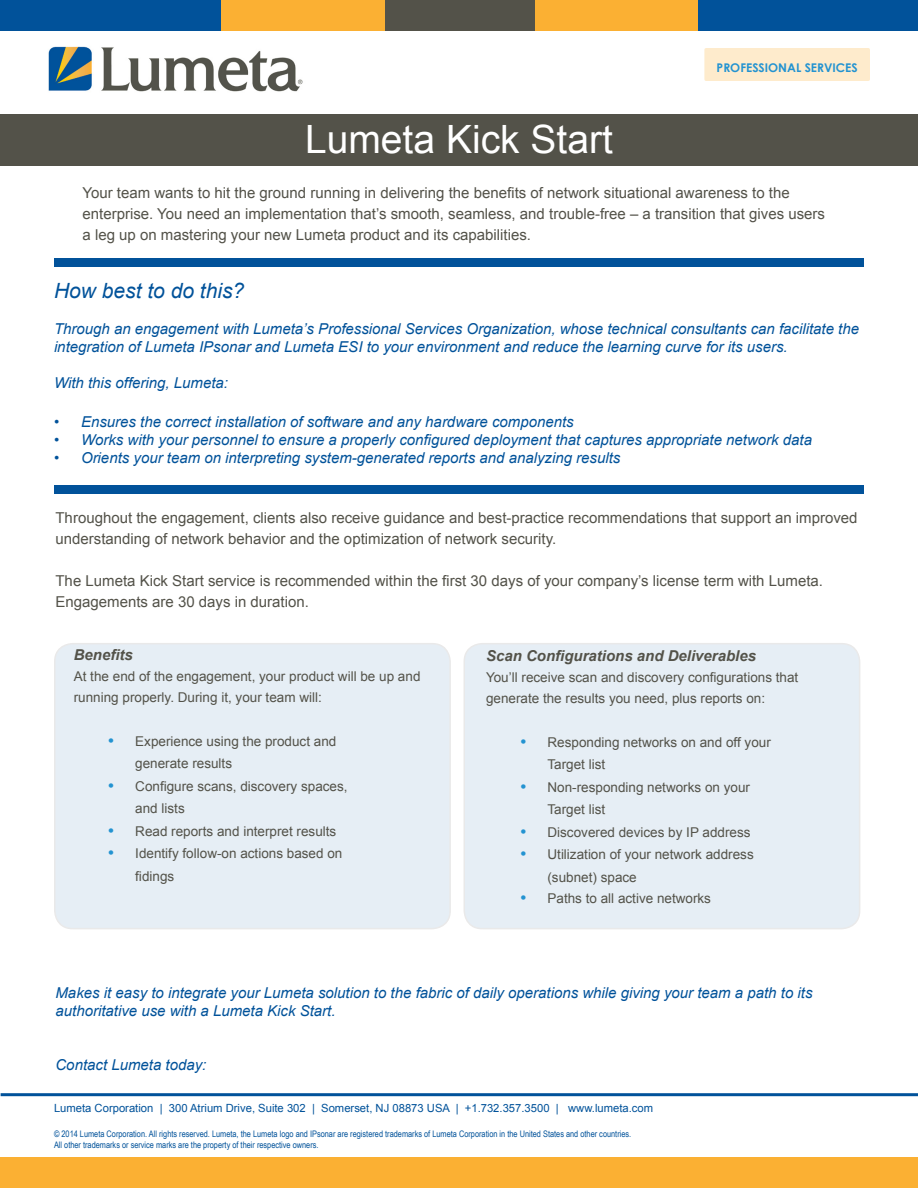
<style>
.page{position:relative;width:918px;height:1188px;background:#fff}
.page>*{position:absolute;margin:0;border:0;box-sizing:border-box;transform-origin:0 0}
.t1{font:39px "Arial";color:#fff}
.t2{font:italic 21px "Arial";color:#01529a}
.t3{font:italic 15px/18px "Arial";color:#01529a}
.t4{font:15px/21px "Arial";color:#535249}
.t5{font:italic 700 15px "Arial";color:#535249}
.t6{font:13.5px/22.5px "Arial";color:#535249}
.t7{font:700 12px "Century Gothic";color:#2393d1}
.t8{font:11.25px "Arial";color:#01529a}
.t9{font:9px "Arial Narrow";color:#01529a}
.s1{font-family:"Myriad Pro";font-size:21px;color:#2393d1}
</style>
<div class="page">
<div style="left:704px;top:48px;width:166px;height:33px;background:#feebcc;border-radius:2px"></div>
<div style="left:55px;top:644px;width:395px;height:285px;background:#e6eef5;border-radius:18px"></div>
<div style="left:54px;top:643px;width:397px;height:286px;border:2px solid #231f20;border-radius:18px"></div>
<div style="left:464px;top:644px;width:396px;height:285px;background:#e6eef5;border-radius:18px"></div>
<div style="left:464px;top:643px;width:396px;height:286px;border:2px solid #231f20;border-radius:18px"></div>
<div style="left:0;top:114px;width:918px;height:52px;background:#535249"></div>
<hr style="left:1px;top:1093px;width:917px;height:3px;background:#01529a">
<img style="left:48px;top:46px;width:255px;height:46px">
<div style="left:54px;top:258px;width:810px;height:9px;background:#01529a"></div>
<div style="left:698px;top:0;width:220px;height:31px;background:#01529a"></div>
<div style="left:535px;top:0;width:163px;height:31px;background:#fbb033"></div>
<div style="left:383px;top:0;width:152px;height:31px;background:#535249"></div>
<div style="left:0;top:0;width:229px;height:31px;background:#01529a"></div>
<div style="left:221px;top:0;width:164px;height:31px;background:#fbb033"></div>
<div style="left:0;top:1157px;width:918px;height:31px;background:#fbb033"></div>
<div style="left:54px;top:485px;width:810px;height:9px;background:#01529a"></div>
<p class="t7" style="left:717px;top:58px;width:143px">PROFESSIONAL SERVICES</p>
<p class="t1" style="left:305px;top:114px;width:309px">Lumeta Kick Start</p>
<p class="t4" style="left:82px;top:183px;width:744px">Your team wants to hit the ground running in delivering the benefits of network situational awareness to the enterprise. You need an implementation that’s smooth, seamless, and trouble-free – a transition that gives users a leg up on mastering your new Lumeta product and its capabilities.</p>
<p class="t2" style="left:54px;top:277px;width:192px">How best to do this?</p>
<p class="t3" style="left:54px;top:320px;width:807px">Through an engagement with Lumeta’s Professional Services Organization, whose technical consultants can facilitate the integration of Lumeta IPsonar and Lumeta ESI to your environment and reduce the learning curve for its users.</p>
<p class="t3" style="left:54px;top:374px;width:176px">With this offering, Lumeta:</p>
<p class="t3" style="left:54px;top:413px;width:521px">• Ensures the correct installation of software and any hardware components</p>
<p class="t3" style="left:54px;top:431px;width:760px">• Works with your personnel to ensure a properly configured deployment that captures appropriate network data</p>
<p class="t3" style="left:54px;top:449px;width:568px">• Orients your team on interpreting system-generated reports and analyzing results</p>
<p class="t4" style="left:56px;top:507px;width:804px">Throughout the engagement, clients also receive guidance and best-practice recommendations that support an improved understanding of network behavior and the optimization of network security.</p>
<p class="t4" style="left:56px;top:570px;width:769px">The Lumeta Kick Start service is recommended within the first 30 days of your company’s license term with Lumeta.<br>Engagements are 30 days in duration.</p>
<p class="t5" style="left:74px;top:645px;width:61px">Benefits</p>
<p class="t6" style="left:74px;top:666px;width:348px;line-height:21px">At the end of the engagement, your product will be up and running properly. During it, your team will:</p>
<p class="t6" style="left:135px;top:730px;width:203px;text-indent:-27px"><span class="s1">•</span> Experience using the product and generate results</p>
<p class="t6" style="left:135px;top:775px;width:214px;text-indent:-27px"><span class="s1">•</span> Configure scans, discovery spaces, and lists</p>
<p class="t6" style="left:108px;top:820px;width:230px"><span class="s1">•</span> Read reports and interpret results</p>
<p class="t6" style="left:135px;top:842px;width:209px;text-indent:-27px"><span class="s1">•</span> Identify follow-on actions based on fidings</p>
<p class="t5" style="left:486px;top:646px;width:272px">Scan Configurations and Deliverables</p>
<p class="t6" style="left:486px;top:667px;width:314px;line-height:21px">You’ll receive scan and discovery configurations that generate the results you need, plus reports on:</p>
<p class="t6" style="left:548px;top:731px;width:225px;text-indent:-27px"><span class="s1">•</span> Responding networks on and off your<br>Target list</p>
<p class="t6" style="left:548px;top:776px;width:204px;text-indent:-27px"><span class="s1">•</span> Non-responding networks on your<br>Target list</p>
<p class="t6" style="left:520px;top:821px;width:232px"><span class="s1">•</span> Discovered devices by IP address</p>
<p class="t6" style="left:548px;top:843px;width:208px;text-indent:-27px"><span class="s1">•</span> Utilization of your network address (subnet) space</p>
<p class="t6" style="left:520px;top:887px;width:192px"><span class="s1">•</span> Paths to all active networks</p>
<p class="t3" style="left:56px;top:984px;width:759px">Makes it easy to integrate your Lumeta solution to the fabric of daily operations while giving your team a path to its authoritative use with a Lumeta Kick Start.</p>
<p class="t3" style="left:56px;top:1056px;width:152px">Contact Lumeta today:</p>
<p class="t8" style="left:54px;top:1101px;width:601px">Lumeta Corporation | 300 Atrium Drive, Suite 302 | Somerset, NJ 08873 USA | +1.732.357.3500 | www.lumeta.com</p>
<p class="t9" style="left:54px;top:1127px;width:579px">© 2014 Lumeta Corporation. All rights reserved. Lumeta, the Lumeta logo and IPsonar are registered trademarks of Lumeta Corporation in the United States and other countries.</p>
<p class="t9" style="left:54px;top:1138px;width:266px">All other trademarks or service marks are the property of their respective owners.</p>
</div>
